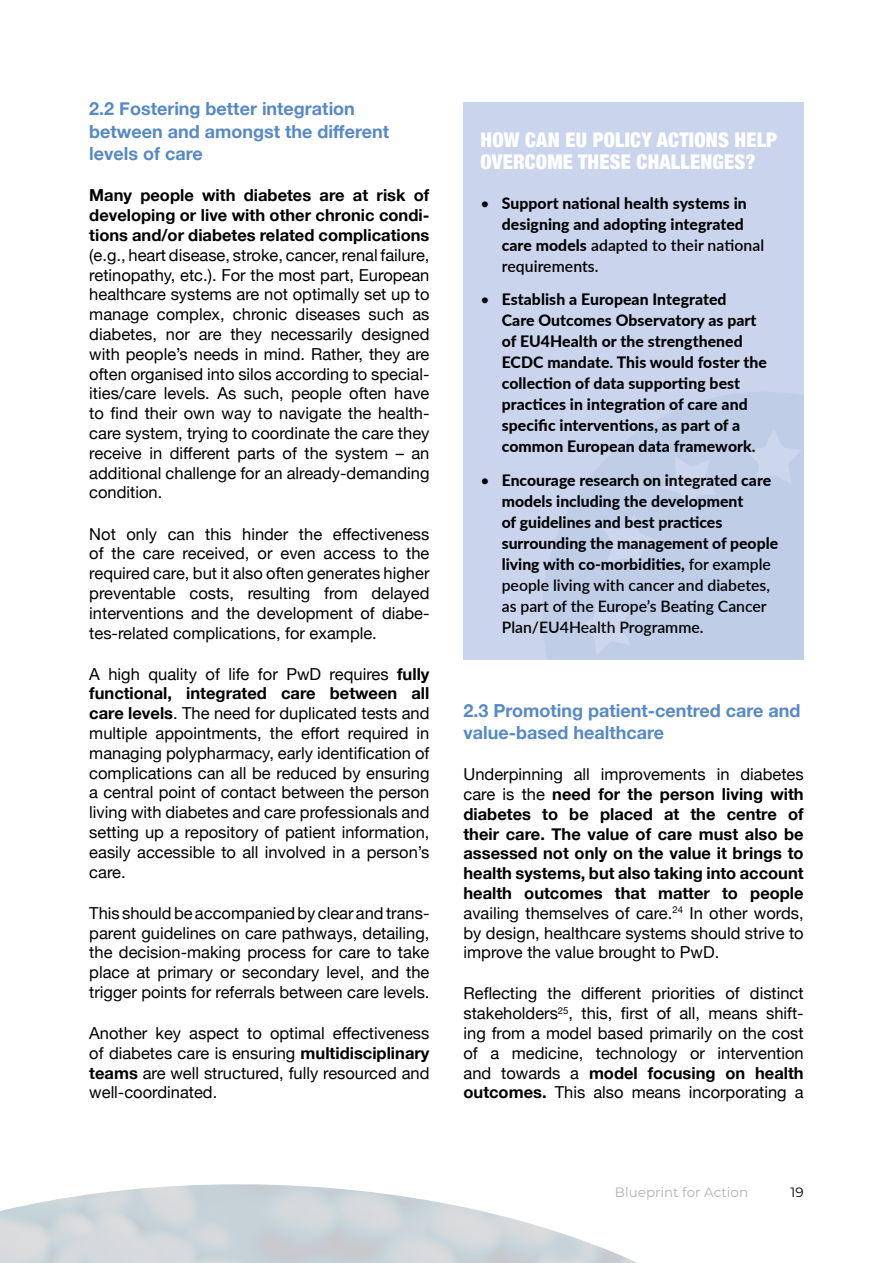
<style>
.page{position:relative;width:893px;height:1263px;background:#fff}
.page>*{position:absolute;margin:0;border:0;box-sizing:border-box;transform-origin:0 0}
.LIGHT_BLUE_BOX_HEADE{font:900 condensed 20.25px/22.5px "Helvetica Neue";letter-spacing:.01em;color:#fff}
.Sub-sub_heading{font:700 18px/22.5px "Helvetica Neue";color:#5789c5}
.t1{font:16.5px/19.8px "Helvetica Neue";color:#000;text-align:justify}
.t2{font:700 16.5px/19.8px "Helvetica Neue";color:#000;text-align:justify}
.t3{font:800 15.75px/21px "Lato";color:#000}
.t4{font:13.5px "Montserrat";color:#b3b2b2}
.t5{font:13.5px "Montserrat";color:#000}
.s1{font-weight:700}
.s2{font-weight:400}
.s3{font-weight:600}
</style>
<div class="page">
<div style="left:463px;top:102px;width:341px;height:196px;background:#cad4ed"></div>
<div style="left:463px;top:199px;width:341px;height:280px;background:#cad4ed"></div>
<div style="left:463px;top:380px;width:341px;height:279px;background:#c0cde7"></div>
<p class="Sub-sub_heading" style="left:89px;top:98px;width:301px">2.2 Fostering better integration between and amongst the different levels of care</p>
<p class="t1" style="left:89px;top:187px;width:342px"><span class="s1">Many people with diabetes are at risk of developing or live with other chronic condi&shy;tions and/or diabetes related complications </span>(e.g., heart disease, stroke, cancer, renal failure, retinopathy, etc.). For the most part, European healthcare systems are not optimally set up to manage complex, chronic diseases such as diabetes, nor are they necessarily designed with people’s needs in mind. Rather, they are often organised into silos according to special&shy;ities/care levels. As such, people often have to find their own way to navigate the health&shy;care system, trying to coordinate the care they receive in different parts of the system – an additional challenge for an already-demanding condition.</p>
<p class="t1" style="left:89px;top:525px;width:342px">Not only can this hinder the effectiveness of the care received, or even access to the required care, but it also often generates higher preventable costs, resulting from delayed interventions and the development of diabe&shy;tes-related complications, for example.</p>
<p class="t1" style="left:89px;top:665px;width:342px">A high quality of life for PwD requires <span class="s1">fully functional, integrated care between all care levels</span>. The need for duplicated tests and multiple appointments, the effort required in managing polypharmacy, early identification of complications can all be reduced by ensuring a central point of contact between the person living with diabetes and care professionals and setting up a repository of patient information, easily accessible to all involved in a person’s care.</p>
<p class="t1" style="left:89px;top:904px;width:342px">This should be accompanied by clear and trans&shy;parent guidelines on care pathways, detailing, the decision-making process for care to take place at primary or secondary level, and the trigger points for referrals between care levels.</p>
<p class="t1" style="left:89px;top:1024px;width:342px">Another key aspect to optimal effectiveness of diabetes care is ensuring <span class="s1">multidisciplinary teams</span> are well structured, fully resourced and well-coordinated.</p>
<p class="LIGHT_BLUE_BOX_HEADE" style="left:480px;top:127px;width:298px">HOW CAN EU POLICY ACTIONS HELP<br>OVERCOME THESE CHALLENGES?</p>
<p class="t3" style="left:502px;top:192px;width:264px;text-indent:-21px"><span class="s2">•</span> Support national health systems in designing and adopting integrated care models <span class="s3">adapted to their national requirements.</span></p>
<p class="t3" style="left:502px;top:288px;width:267px;text-indent:-21px"><span class="s2">•</span> Establish a European Integrated<br>Care Outcomes Observatory as part of EU4Health or the strengthened ECDC mandate. This would foster the collection of data supporting best practices in integration of care and specific interventions, as part of a common European data framework.</p>
<p class="t3" style="left:502px;top:469px;width:278px;text-indent:-21px"><span class="s2">•</span> Encourage research on integrated care models including the development<br>of guidelines and best practices surrounding the management of people living with co-morbidities, <span class="s3">for example people living with cancer and diabetes, as part of the Europe’s Beating Cancer Plan/EU4Health Programme.</span></p>
<p class="Sub-sub_heading" style="left:463px;top:699px;width:339px">2.3 Promoting patient-centred care and value-based healthcare</p>
<p class="t2" style="left:463px;top:765px;width:342px"><span class="s2">Underpinning all improvements in diabetes care is the</span> need for the person living with diabetes to be placed at the centre of their care. The value of care must also be assessed not only on the value it brings to health systems, but also taking into account health outcomes that matter to people <span class="s2">availing themselves of care.</span><sup>24</sup> <span class="s2">In other words, by design, healthcare systems should strive to improve the value brought to PwD.</span></p>
<p class="t1" style="left:463px;top:985px;width:342px">Reflecting the different priorities of distinct stakeholders<sup>25</sup>, this, first of all, means shift&shy;ing from a model based primarily on the cost of a medicine, technology or intervention and towards a <span class="s1">model focusing on health outcomes.</span> This also means incorporating a</p>
<p class="t4" style="left:615px;top:1183px;width:135px">Blueprint for Action</p>
<p class="t5" style="left:791px;top:1183px;width:15px">19</p>
</div>
